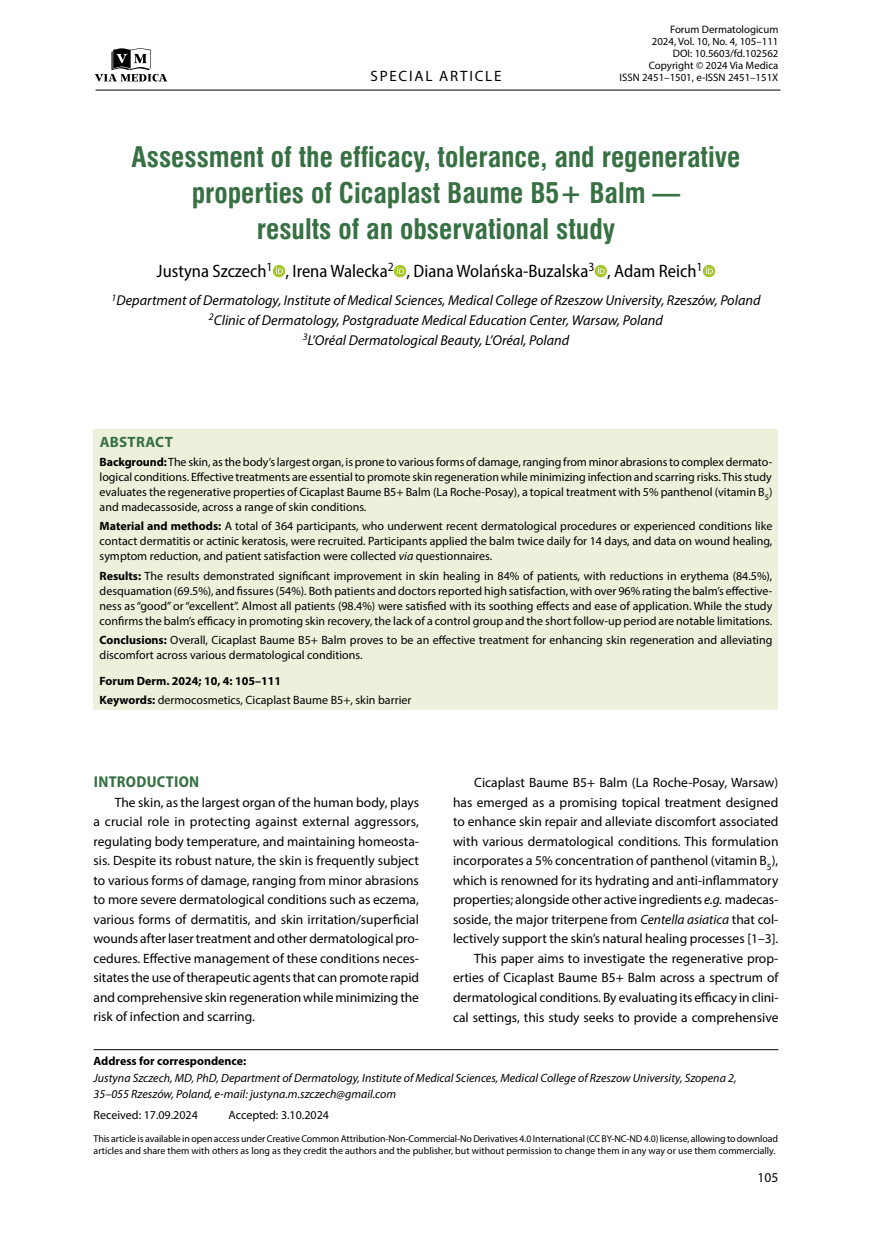
<style>
.page{position:relative;width:872px;height:1234px;background:#fff}
.page>*{position:absolute;margin:0;border:0;box-sizing:border-box;transform-origin:0 0}
.t1{font:700 27.75px/36px "Swis 721 Cn EU";color:#377043;text-align:center}
.t2{font:semi-condensed 18px "Myriad Pro";color:#000}
.t3{font:700 semi-condensed 15.75px "Myriad Pro";letter-spacing:.02em;color:#377043}
.t4{font:15px "Myriad Pro";letter-spacing:.12em;color:#000}
.t5{font:700 15px "Myriad Pro";letter-spacing:.02em;color:#377043}
.t6{font:italic 14.25px/19.5px "Myriad Pro";color:#000;text-align:center}
.t7{font:13.5px/19.5px "Myriad Pro";color:#000;text-align:justify}
.t8{font:12px/15px "Myriad Pro";color:#000;text-align:justify}
.t9{font:italic 12px/16.5px "Myriad Pro";color:#000}
.t10{font:700 12px "Myriad Pro";color:#000}
.t11{font:10.8px/12px "Myriad Pro";color:#000;text-align:right}
.t12{font:9.9px/11.9px "Myriad Pro";letter-spacing:-.01em;color:#000}
.s1{font-weight:700}
.s2{font-style:italic}
</style>
<div class="page">
<div style="left:273px;top:265px;width:12px;height:12px;background:#a5c72b;border-radius:50%"></div>
<svg style="left:276px;top:267px;width:7px;height:7px"></svg>
<div style="left:394px;top:265px;width:12px;height:12px;background:#a5c72b;border-radius:50%"></div>
<svg style="left:397px;top:267px;width:7px;height:7px"></svg>
<svg style="left:594px;top:265px;width:13px;height:12px"></svg>
<svg style="left:598px;top:267px;width:6px;height:7px"></svg>
<svg style="left:702px;top:265px;width:13px;height:12px"></svg>
<svg style="left:706px;top:267px;width:7px;height:7px"></svg>
<div style="left:94px;top:429px;width:684px;height:281px;background:#edf1dc"></div>
<svg style="left:95px;top:48px;width:72px;height:34px"></svg>
<hr style="left:96px;top:90px;width:684px;height:1px;background:#000">
<hr style="left:94px;top:1049px;width:684px;height:1px;background:#000">
<p class="t4" style="left:370px;top:67px;width:132px">SPECIAL ARTICLE</p>
<p class="t11" style="left:619px;top:23px;width:160px">Forum Dermatologicum<br>2024, Vol. 10, No. 4, 105–111<br>DOI: 10.5603/fd.102562<br>Copyright © 2024 Via Medica<br>ISSN 2451–1501, e-ISSN 2451–151X</p>
<h1 class="t1" style="left:132px;top:140px;width:610px">Assessment of the efficacy, tolerance, and regenerative properties of Cicaplast Baume B5+ Balm —<br>results of an observational study</h1>
<h2 class="t2" style="left:157px;top:260px;width:547px">Justyna Szczech<sup>1</sup> , Irena Walecka<sup>2</sup> , Diana Wolańska-Buzalska<sup>3</sup> , Adam Reich<sup>1</sup></h2>
<p class="t6" style="left:111px;top:291px;width:650px"><sup>1</sup>Department of Dermatology, Institute of Medical Sciences, Medical College of Rzeszow University, Rzeszów, Poland<br><sup>2</sup>Clinic of Dermatology, Postgraduate Medical Education Center, Warsaw, Poland<br><sup>3</sup>L’Oréal Dermatological Beauty, L’Oréal, Poland</p>
<p class="t5" style="left:100px;top:432px;width:75px">ABSTRACT</p>
<p class="t8" style="left:100px;top:454px;width:674px"><span class="s1">Background:</span> The skin, as the body’s largest organ, is prone to various forms of damage, ranging from minor abrasions to complex dermato&shy;logical conditions. Effective treatments are essential to promote skin regeneration while minimizing infection and scarring risks. This study evaluates the regenerative properties of Cicaplast Baume B5+ Balm (La Roche-Posay), a topical treatment with 5% panthenol (vitamin B<sub>5</sub>) and madecassoside, across a range of skin conditions.</p>
<p class="t8" style="left:100px;top:518px;width:674px"><span class="s1">Material and methods:</span> A total of 364 participants, who underwent recent dermatological procedures or experienced conditions like contact dermatitis or actinic keratosis, were recruited. Participants applied the balm twice daily for 14 days, and data on wound healing, symptom reduction, and patient satisfaction were collected <span class="s2">via</span> questionnaires.</p>
<p class="t8" style="left:100px;top:568px;width:674px"><span class="s1">Results:</span> The results demonstrated significant improvement in skin healing in 84% of patients, with reductions in erythema (84.5%), desquamation (69.5%), and fissures (54%). Both patients and doctors reported high satisfaction, with over 96% rating the balm’s effective&shy;ness as “good” or “excellent”. Almost all patients (98.4%) were satisfied with its soothing effects and ease of application. While the study confirms the balm’s efficacy in promoting skin recovery, the lack of a control group and the short follow-up period are notable limitations.</p>
<p class="t8" style="left:100px;top:632px;width:674px"><span class="s1">Conclusions:</span> Overall, Cicaplast Baume B5+ Balm proves to be an effective treatment for enhancing skin regeneration and alleviating discomfort across various dermatological conditions.</p>
<p class="t8" style="left:100px;top:671px;width:313px;line-height:19.2px"><span class="s1">Forum Derm. 2024; 10, 4: 105–111<br>Keywords:</span> dermocosmetics, Cicaplast Baume B5+, skin barrier</p>
<h3 class="t3" style="left:94px;top:771px;width:107px">INTRODUCTION</h3>
<p class="t7" style="left:94px;top:792px;width:327px;text-indent:21px">The skin, as the largest organ of the human body, plays a crucial role in protecting against external aggressors, regulating body temperature, and maintaining homeosta&shy;sis. Despite its robust nature, the skin is frequently subject to various forms of damage, ranging from minor abrasions to more severe dermatological conditions such as eczema, various forms of dermatitis, and skin irritation/superficial wounds after laser treatment and other dermatological pro&shy;cedures. Effective management of these conditions neces&shy;sitates the use of therapeutic agents that can promote rapid and comprehensive skin regeneration while minimizing the risk of infection and scarring.</p>
<p class="t7" style="left:453px;top:772px;width:327px;text-align:right">Cicaplast Baume B5+ Balm (La Roche-Posay, Warsaw) has emerged as a promising topical treatment designed to enhance skin repair and alleviate discomfort associated with various dermatological conditions. This formulation incorporates a 5% concentration of panthenol (vitamin B<sub>5</sub>), which is renowned for its hydrating and anti-inflammatory properties; alongside other active ingredients <span class="s2">e.g.</span> madecas&shy;soside, the major triterpene from <span class="s2">Centella asiatica</span> that col&shy;lectively support the skin’s natural healing processes [1–3].<br>This paper aims to investigate the regenerative prop&shy;erties of Cicaplast Baume B5+ Balm across a spectrum of dermatological conditions. By evaluating its efficacy in clini&shy;cal settings, this study seeks to provide a comprehensive</p>
<p class="t10" style="left:94px;top:1053px;width:154px">Address for correspondence:</p>
<p class="t9" style="left:94px;top:1069px;width:644px">Justyna Szczech, MD, PhD, Department of Dermatology, Institute of Medical Sciences, Medical College of Rzeszow University, Szopena 2,<br>35–055 Rzeszów, Poland, e-mail: justyna.m.szczech@gmail.com</p>
<p class="t8" style="left:94px;top:1107px;width:106px">Received: 17.09.2024</p>
<p class="t8" style="left:229px;top:1107px;width:102px">Accepted: 3.10.2024</p>
<p class="t12" style="left:94px;top:1131px;width:686px">This article is available in open access under Creative Common Attribution-Non-Commercial-No Derivatives 4.0 International (CC BY-NC-ND 4.0) license, allowing to download articles and share them with others as long as they credit the authors and the publisher, but without permission to change them in any way or use them commercially.</p>
<p class="t7" style="left:757px;top:1167px;width:22px">105</p>
</div>
